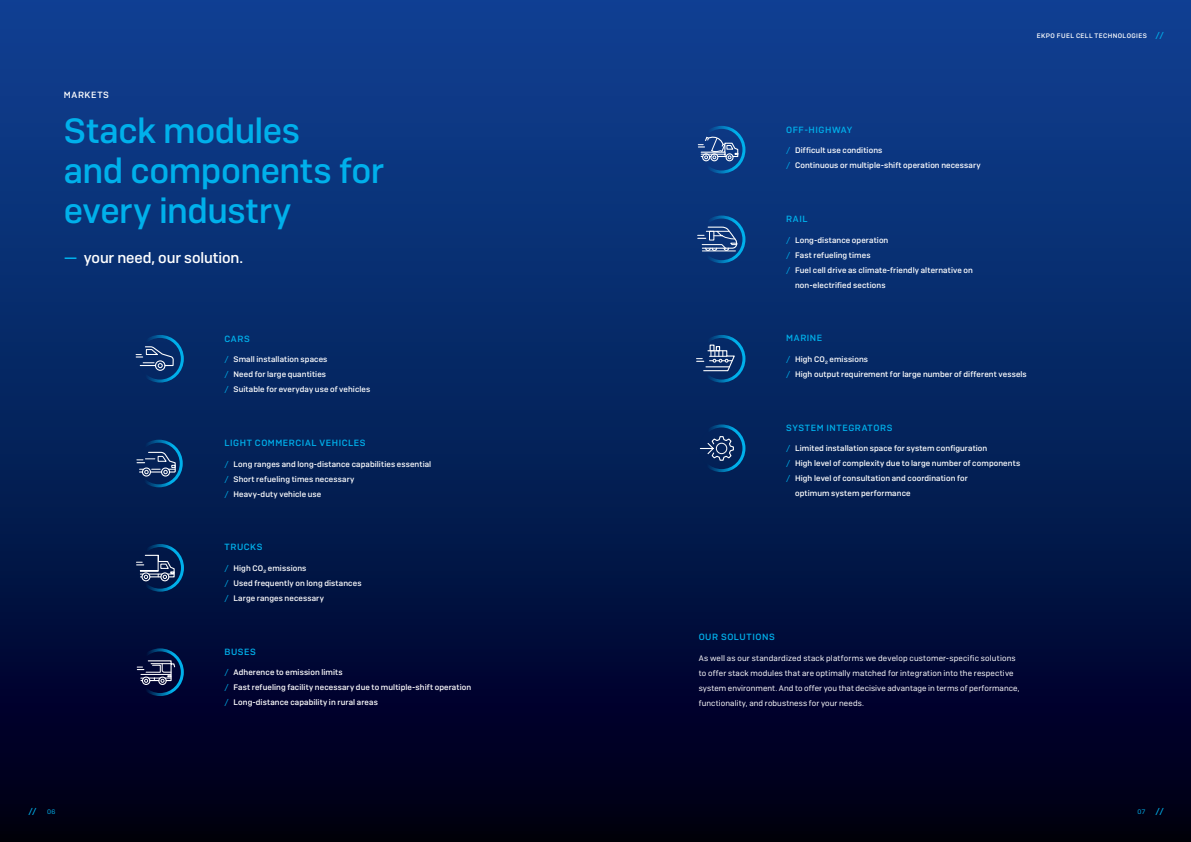
<style>
.page{position:relative;width:1191px;height:842px;background:#fff}
.page>*{position:absolute;margin:0;border:0;box-sizing:border-box;transform-origin:0 0}
.t1{font:500 35px/40px "Camber";letter-spacing:-.015em;color:#00b0eb}
.t2{font:500 15px "Camber";letter-spacing:-.01em;color:#fff}
.t3{font:500 9px "Camber";letter-spacing:.065em;color:#00b0eb}
.t4{font:500 9px "Camber";letter-spacing:.08em;color:#fff}
.t5{font:500 8px/15px "Camber";letter-spacing:.01em;color:#fff}
.t6{font:8px/15px "Camber";letter-spacing:.015em;color:#fff}
.t7{font:500 8px "Camber";color:#00b0eb}
.t8{font:500 6.5px "Camber";letter-spacing:.065em;color:#fff}
.t9{font:6.5px "Camber";color:#00b0eb}
.s1{color:#00b0eb}
.s2{font-weight:400;color:#00b0eb}
.s3{font-size:8px;color:#00b0eb}
</style>
<div class="page">
<div style="left:0;top:0;width:1191px;height:842px;background:linear-gradient(to bottom,#0e4499,#000018)"></div>
<div style="left:136px;top:544px;width:48px;height:48px;border:3px solid #00b0eb;border-radius:50%"></div>
<svg style="left:136px;top:554px;width:39px;height:27px"></svg>
<div style="left:698px;top:335px;width:47px;height:47px;border:3px solid #00b0eb;border-radius:50%"></div>
<svg style="left:696px;top:344px;width:40px;height:28px"></svg>
<div style="left:698px;top:216px;width:47px;height:47px;border:3px solid #00b0eb;border-radius:50%"></div>
<svg style="left:697px;top:226px;width:42px;height:25px"></svg>
<div style="left:136px;top:335px;width:48px;height:48px;border:3px solid #00b0eb;border-radius:50%"></div>
<svg style="left:136px;top:346px;width:38px;height:25px"></svg>
<div style="left:136px;top:648px;width:48px;height:48px;border:3px solid #00b0eb;border-radius:50%"></div>
<svg style="left:137px;top:660px;width:39px;height:25px"></svg>
<div style="left:698px;top:126px;width:47px;height:47px;border:3px solid #00b0eb;border-radius:50%"></div>
<svg style="left:697px;top:136px;width:42px;height:25px"></svg>
<div style="left:698px;top:424px;width:47px;height:48px;border:3px solid #00b0eb;border-radius:50%"></div>
<svg style="left:699px;top:436px;width:35px;height:25px"></svg>
<div style="left:135px;top:440px;width:48px;height:47px;border:3px solid #00b0eb;border-radius:50%"></div>
<svg style="left:137px;top:451px;width:39px;height:26px"></svg>
<p class="t4" style="left:64px;top:89px;width:47px">MARKETS</p>
<h1 class="t1" style="left:64px;top:110px;width:322px">Stack modules<br>and components for every industry</h1>
<h2 class="t2" style="left:64px;top:249px;width:181px"><span class="s1">—</span> your need, our solution.</h2>
<p class="t3" style="left:224px;top:333px;width:27px">CARS</p>
<p class="t5" style="left:224px;top:352px;width:147px"><span class="s2">/</span> Small installation spaces<br><span class="s2">/</span> Need for large quantities<br><span class="s2">/</span> Suitable for everyday use of vehicles</p>
<p class="t3" style="left:224px;top:437px;width:143px">LIGHT COMMERCIAL VEHICLES</p>
<p class="t5" style="left:224px;top:456px;width:208px"><span class="s2">/</span> Long ranges and long-distance capabilities essential <span class="s2">/</span> Short refueling times necessary<br><span class="s2">/</span> Heavy-duty vehicle use</p>
<p class="t3" style="left:224px;top:542px;width:39px">TRUCKS</p>
<p class="t5" style="left:224px;top:561px;width:138px"><span class="s2">/</span> High CO<sub>2</sub> emissions<br><span class="s2">/</span> Used frequently on long distances <span class="s2">/</span> Large ranges necessary</p>
<p class="t3" style="left:224px;top:646px;width:33px">BUSES</p>
<p class="t5" style="left:224px;top:665px;width:248px"><span class="s2">/</span> Adherence to emission limits<br><span class="s2">/</span> Fast refueling facility necessary due to multiple-shift operation <span class="s2">/</span> Long-distance capability in rural areas</p>
<p class="t8" style="left:1036px;top:31px;width:129px">EKPO FUEL CELL TECHNOLOGIES <span class="s3">//</span></p>
<p class="t3" style="left:786px;top:124px;width:68px">OFF-HIGHWAY</p>
<p class="t5" style="left:786px;top:143px;width:196px"><span class="s2">/</span> Difficult use conditions<br><span class="s2">/</span> Continuous or multiple-shift operation necessary</p>
<p class="t3" style="left:786px;top:213px;width:23px">RAIL</p>
<p class="t5" style="left:786px;top:232px;width:104px"><span class="s2">/</span> Long-distance operation</p>
<p class="t5" style="left:786px;top:247px;width:86px"><span class="s2">/</span> Fast refueling times</p>
<p class="t5" style="left:786px;top:262px;width:188px"><span class="s2">/</span> Fuel cell drive as climate-friendly alternative on</p>
<p class="t5" style="left:795px;top:277px;width:92px">non-electrified sections</p>
<p class="t3" style="left:786px;top:333px;width:38px">MARINE</p>
<p class="t5" style="left:786px;top:352px;width:242px"><span class="s2">/</span> High CO<sub>2</sub> emissions<br><span class="s2">/</span> High output requirement for large number of different vessels</p>
<p class="t3" style="left:786px;top:422px;width:108px">SYSTEM INTEGRATORS</p>
<p class="t5" style="left:786px;top:441px;width:203px"><span class="s2">/</span> Limited installation space for system configuration</p>
<p class="t5" style="left:786px;top:456px;width:235px"><span class="s2">/</span> High level of complexity due to large number of components</p>
<p class="t5" style="left:786px;top:471px;width:183px"><span class="s2">/</span> High level of consultation and coordination for</p>
<p class="t5" style="left:795px;top:486px;width:117px">optimum system performance</p>
<p class="t3" style="left:698px;top:631px;width:78px">OUR SOLUTIONS</p>
<p class="t6" style="left:698px;top:650px;width:322px">As well as our standardized stack platforms we develop customer-specific solutions to offer stack modules that are optimally matched for integration into the respective system environment. And to offer you that decisive advantage in terms of performance, functionality, and robustness for your needs.</p>
<p class="t7" style="left:28px;top:806px;width:10px">//</p>
<p class="t9" style="left:47px;top:808px;width:10px">06</p>
<p class="t9" style="left:1137px;top:808px;width:9px">07</p>
<p class="t7" style="left:1155px;top:806px;width:10px">//</p>
</div>
